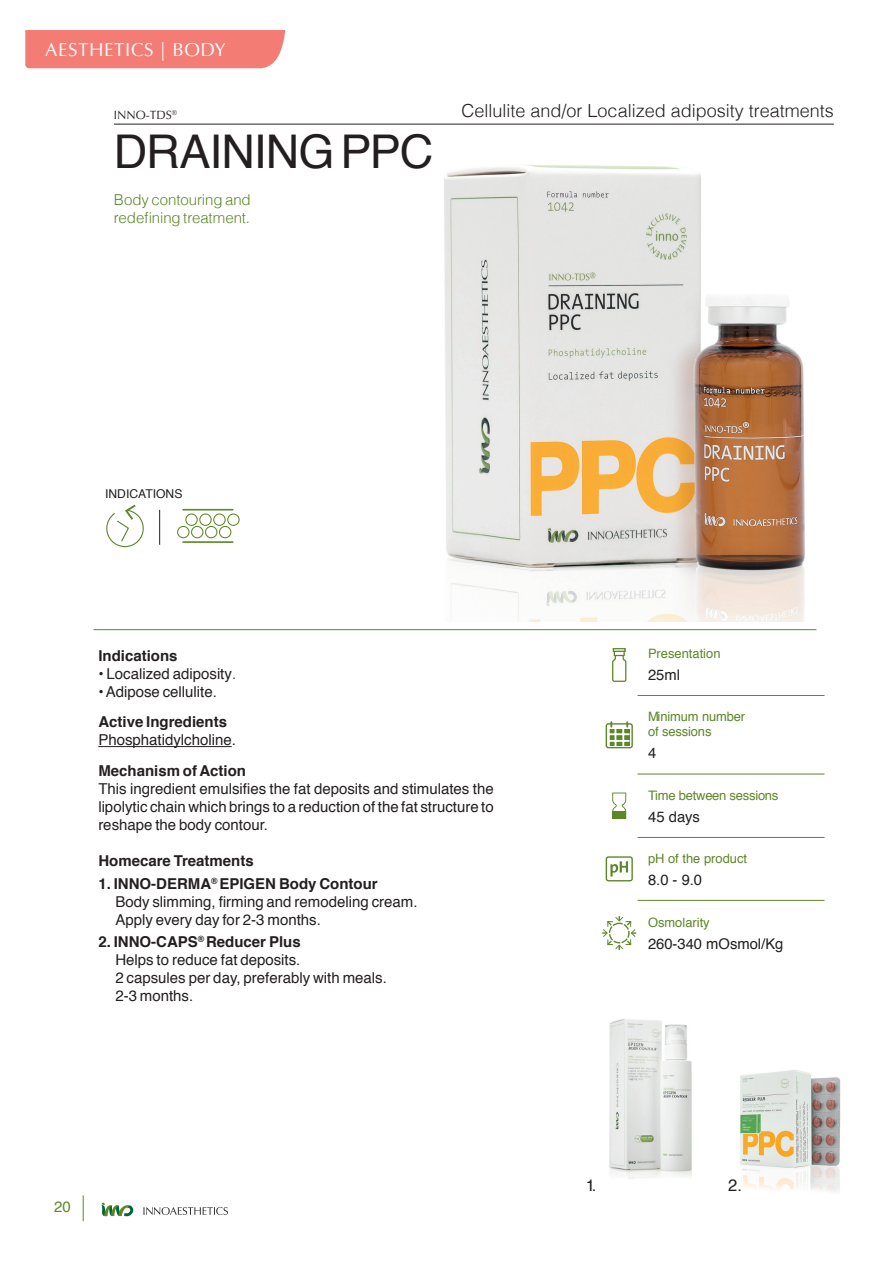
<style>
.page{position:relative;width:893px;height:1263px;background:#fff}
.page>*{position:absolute;margin:0;border:0;box-sizing:border-box;transform-origin:0 0}
.ficha_Nombre_product{font:46.5px "Helvetica";letter-spacing:-.025em;color:#231f20}
.t1{font:18.75px "Optima";letter-spacing:.03em;color:#fff}
.t2{font:300 18px "Helvetica";color:#231f20}
.t3{font:16.5px "Helvetica";color:#231f20}
.Ficha_descripcion_pr{font:15px/18px "Helvetica";color:#231f20;text-align:justify}
.Ficha_descripcion_pr-2{font:700 15px "Helvetica";color:#231f20}
.ficha_texto_verde{font:300 15px/18px "Helvetica";letter-spacing:-.005em;color:#5c8727}
.t4{font:15px "Helvetica";color:#5c8727}
.iconos_datos{font:14.85px "Helvetica";color:#231f20}
.iconos_datos-2{font:14.7px "Helvetica";color:#231f20}
.iconos_leyenda{font:13.05px "Helvetica";letter-spacing:-.02em;color:#5c8727}
.iconos_leyenda-2{font:12.9px/15.6px "Helvetica";color:#5c8727}
.t5{font:12.15px "Helvetica";color:#231f20}
.ficha_grupo_producto{font:12px "Optima";color:#231f20}
.s1{font-weight:300}
</style>
<div class="page">
<img style="left:740px;top:1069px;width:101px;height:123px">
<img style="left:444px;top:165px;width:361px;height:456px">
<img style="left:609px;top:1018px;width:83px;height:161px">
<svg style="left:83px;top:1195px;width:1px;height:26px"></svg>
<svg style="left:102px;top:1202px;width:31px;height:14px"></svg>
<svg style="left:143px;top:1207px;width:85px;height:8px"></svg>
<hr style="left:94px;top:629px;width:722px;height:1px;background:#5c8727">
<hr style="left:114px;top:124px;width:720px;height:1px;background:#231f20">
<hr style="left:98px;top:746px;width:134px;height:1px;background:#231f20">
<hr style="left:638px;top:695px;width:186px;height:1px;background:#5c8727">
<hr style="left:638px;top:837px;width:186px;height:1px;background:#5c8727">
<hr style="left:638px;top:774px;width:186px;height:1px;background:#5c8727">
<hr style="left:638px;top:900px;width:186px;height:1px;background:#5c8727">
<svg style="left:612px;top:651px;width:15px;height:31px"></svg>
<svg style="left:614px;top:652px;width:11px;height:4px"></svg>
<svg style="left:613px;top:648px;width:13px;height:4px"></svg>
<div style="left:606px;top:723px;width:27px;height:25px;border:1px solid #5c8727;border-radius:2px"></div>
<svg style="left:616px;top:729px;width:13px;height:17px"></svg>
<hr style="left:609px;top:733px;width:20px;height:2px;background:#fff">
<hr style="left:609px;top:740px;width:20px;height:2px;background:#fff">
<svg style="left:608px;top:722px;width:8px;height:24px"></svg>
<svg style="left:622px;top:722px;width:6px;height:24px"></svg>
<svg style="left:612px;top:792px;width:14px;height:19px"></svg>
<div style="left:612px;top:811px;width:14px;height:8px;background:#5c8727"></div>
<div style="left:606px;top:856px;width:27px;height:25px;border:1px solid #5c8727;border-radius:2px"></div>
<svg style="left:610px;top:861px;width:18px;height:15px"></svg>
<svg style="left:602px;top:916px;width:34px;height:34px"></svg>
<div style="left:25px;top:30px;width:261px;height:38px;background:#f37d74"></div>
<hr style="left:159px;top:510px;width:1px;height:35px;background:#231f20">
<svg style="left:177px;top:513px;width:63px;height:25px"></svg>
<hr style="left:183px;top:509px;width:50px;height:1px;background:#5c8727">
<hr style="left:183px;top:541px;width:50px;height:2px;background:#5c8727">
<svg style="left:106px;top:505px;width:38px;height:43px"></svg>
<p class="t1" style="left:45px;top:38px;width:182px">AESTHETICS | BODY</p>
<p class="ficha_grupo_producto" style="left:114px;top:108px;width:65px">INNO-TDS<sup>®</sup></p>
<p class="ficha_Nombre_product" style="left:114px;top:116px;width:321px">DRAINING PPC</p>
<p class="ficha_texto_verde" style="left:114px;top:190px;width:138px">Body contouring and redefining treatment.</p>
<p class="t2" style="left:462px;top:95px;width:374px">Cellulite and/or Localized adiposity treatments</p>
<p class="t5" style="left:105px;top:484px;width:79px">INDICATIONS</p>
<p class="Ficha_descripcion_pr-2" style="left:98px;top:643px;width:81px">Indications</p>
<p class="Ficha_descripcion_pr" style="left:98px;top:665px;width:139px">• Localized adiposity<span class="s1">.</span></p>
<p class="Ficha_descripcion_pr" style="left:98px;top:683px;width:120px">• Adipose cellulite.</p>
<p class="Ficha_descripcion_pr-2" style="left:98px;top:710px;width:130px">Active Ingredients</p>
<p class="Ficha_descripcion_pr" style="left:98px;top:732px;width:139px">Phosphatidylcholine.</p>
<p class="Ficha_descripcion_pr-2" style="left:98px;top:759px;width:149px">Mechanism of Action</p>
<p class="Ficha_descripcion_pr" style="left:98px;top:780px;width:397px">This ingredient emulsifies the fat deposits and stimulates the lipolytic chain which brings to a reduction of the fat structure to reshape the body contour.</p>
<p class="Ficha_descripcion_pr-2" style="left:98px;top:849px;width:157px">Homecare Treatments</p>
<p class="Ficha_descripcion_pr-2" style="left:98px;top:871px;width:281px">1. INNO-DERMA<sup>®</sup> EPIGEN Body Contour</p>
<p class="Ficha_descripcion_pr" style="left:115px;top:893px;width:304px">Body slimming, firming and remodeling cream.</p>
<p class="Ficha_descripcion_pr" style="left:115px;top:911px;width:207px">Apply every day for 2-3 months.</p>
<p class="Ficha_descripcion_pr-2" style="left:98px;top:930px;width:204px">2. INNO-CAPS<sup>®</sup> Reducer Plus</p>
<p class="Ficha_descripcion_pr" style="left:115px;top:951px;width:187px">Helps to reduce fat deposits.</p>
<p class="Ficha_descripcion_pr" style="left:115px;top:969px;width:273px">2 capsules per day, preferably with meals.<br>2-3 months.</p>
<p class="t4" style="left:54px;top:1195px;width:18px">20</p>
<p class="iconos_leyenda-2" style="left:648px;top:646px;width:74px">Presentation</p>
<p class="iconos_datos-2" style="left:648px;top:663px;width:33px">25ml</p>
<p class="iconos_leyenda-2" style="left:648px;top:709px;width:99px">Minimum number of sessions</p>
<p class="iconos_datos" style="left:648px;top:742px;width:10px">4</p>
<p class="iconos_leyenda" style="left:648px;top:785px;width:132px">Time between sessions</p>
<p class="iconos_datos" style="left:648px;top:805px;width:53px">45 days</p>
<p class="iconos_leyenda-2" style="left:648px;top:851px;width:101px">pH of the product</p>
<p class="iconos_datos-2" style="left:648px;top:868px;width:56px">8.0 - 9.0</p>
<p class="iconos_leyenda-2" style="left:648px;top:915px;width:63px">Osmolarity</p>
<p class="iconos_datos-2" style="left:648px;top:932px;width:137px">260-340 mOsmol/Kg</p>
<p class="t3" style="left:586px;top:1172px;width:12px">1.</p>
<p class="t3" style="left:728px;top:1172px;width:15px">2.</p>
</div>
